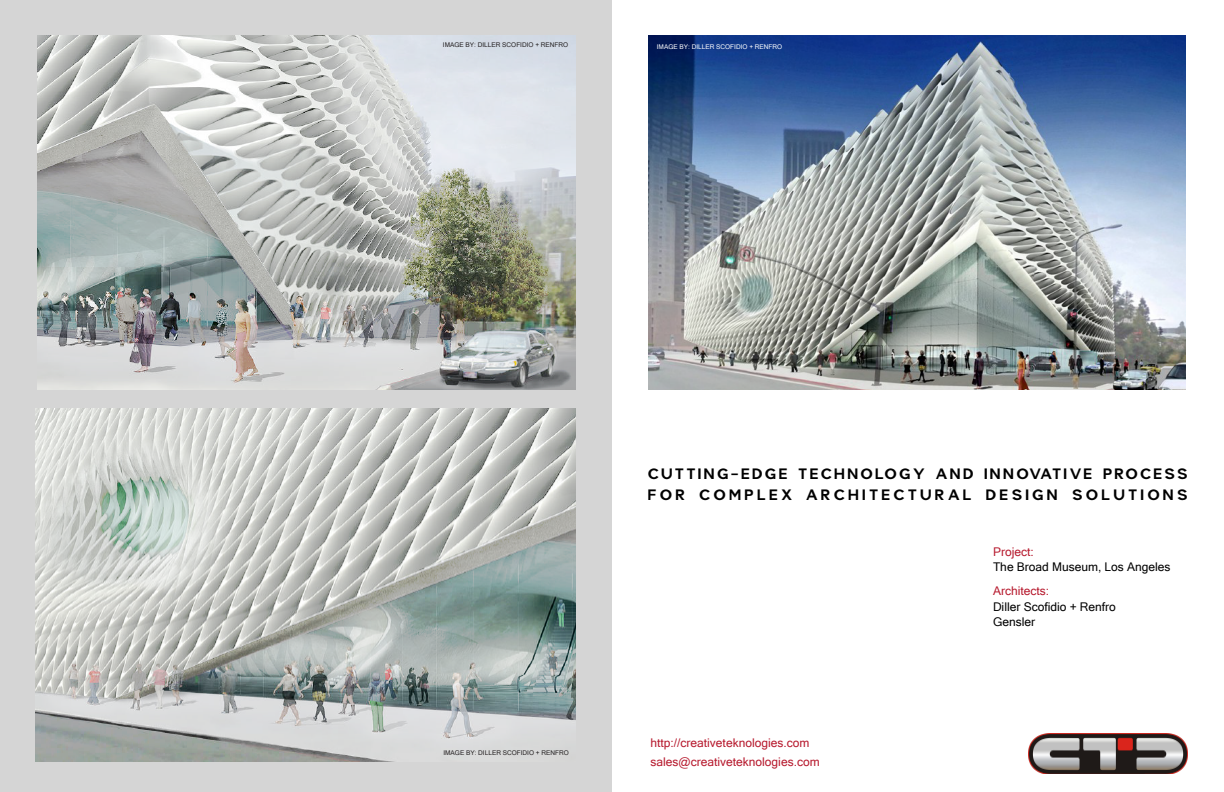
<style>
.page{position:relative;width:1224px;height:792px;background:#fff}
.page>*{position:absolute;margin:0;border:0;box-sizing:border-box;transform-origin:0 0}
.t1{font:18px/21.6px "splekta";letter-spacing:.13em;color:#000}
.t2{font:12px/19.4px "Microsoft Sans Serif";color:#b71b2f}
.t3{font:12px/15px "Microsoft Sans Serif";color:#000}
.t4{font:6.5px "Microsoft Sans Serif";color:#231f20}
.t5{font:6.5px "Microsoft Sans Serif";color:#fff}
</style>
<div class="page">
<img style="left:1028px;top:733px;width:160px;height:41px">
<svg style="left:0;top:0;width:612px;height:792px;background:#bfc2c0"></svg>
<img style="left:648px;top:35px;width:538px;height:355px">
<p class="t4" style="left:443px;top:41px;width:127px">IMAGE BY: DILLER SCOFIDIO + RENFRO</p>
<p class="t5" style="left:657px;top:43px;width:127px">IMAGE BY: DILLER SCOFIDIO + RENFRO</p>
<p class="t1" style="left:648px;top:463px;width:541px">CUTTING-EDGE TECHNOLOGY AND INNOVATIVE PROCESS<br>FOR COMPLEX ARCHITECTURAL DESIGN SOLUTIONS</p>
<p class="t4" style="left:443px;top:749px;width:127px">IMAGE BY: DILLER SCOFIDIO + RENFRO</p>
<p class="t2" style="left:651px;top:733px;width:171px">http://creativeteknologies.com sales@creativeteknologies.com</p>
<p class="t2" style="left:993px;top:542px;width:42px">Project:</p>
<p class="t3" style="left:993px;top:559px;width:179px">The Broad Museum, Los Angeles</p>
<p class="t2" style="left:993px;top:581px;width:58px">Architects:</p>
<p class="t3" style="left:993px;top:599px;width:124px">Diller Scofidio + Renfro<br>Gensler</p>
</div>
